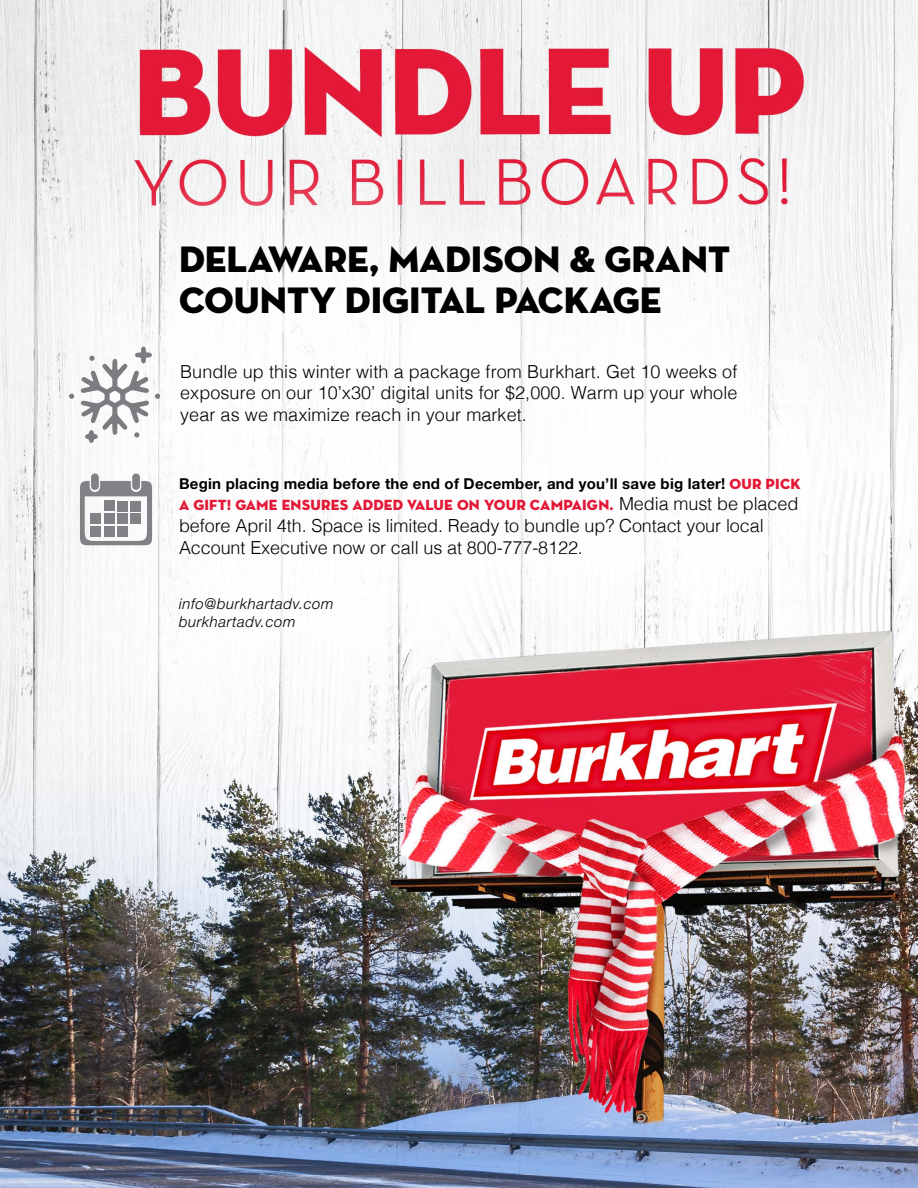
<style>
.page{position:relative;width:918px;height:1188px;background:#fff}
.page>*{position:absolute;margin:0;border:0;box-sizing:border-box;transform-origin:0 0}
.t1{font:37.5px/41.5px "Neutra Disp Titling";color:#000}
.t2{font:300 18px/21.6px "Helvetica";letter-spacing:-.005em;color:#000;text-align:justify}
.t3{font:700 15px "Helvetica Neue LT Std";letter-spacing:.015em;color:#000}
.t4{font:15px "Neutra Disp Titling";letter-spacing:.015em;color:#e31837}
.t5{font:italic 300 15px/18.6px "Helvetica Neue LT Std";letter-spacing:.04em;color:#000}
.s1{font-family:"Neutra Disp Titling";font-weight:400;color:#e31837}
.s2{font-family:"Helvetica";font-weight:300;font-size:18px;color:#000}
</style>
<div class="page">
<img style="left:0;top:0;width:918px;height:1188px">
<svg style="left:69px;top:394px;width:5px;height:5px"></svg>
<svg style="left:81px;top:347px;width:79px;height:96px"></svg>
<div style="left:91px;top:474px;width:8px;height:16px;background:#808285;border-radius:4px"></div>
<div style="left:132px;top:473px;width:8px;height:17px;background:#808285;border-radius:4px"></div>
<svg style="left:80px;top:481px;width:72px;height:64px"></svg>
<div style="left:104px;top:500px;width:11px;height:11px;background:#808285"></div>
<div style="left:117px;top:501px;width:11px;height:11px;background:#808285"></div>
<div style="left:130px;top:501px;width:11px;height:11px;background:#808285"></div>
<div style="left:90px;top:513px;width:11px;height:11px;background:#808285"></div>
<div style="left:104px;top:513px;width:11px;height:11px;background:#808285"></div>
<div style="left:117px;top:513px;width:11px;height:11px;background:#808285"></div>
<div style="left:130px;top:513px;width:11px;height:11px;background:#808285"></div>
<div style="left:90px;top:526px;width:11px;height:11px;background:#808285"></div>
<div style="left:104px;top:526px;width:11px;height:11px;background:#808285"></div>
<div style="left:117px;top:526px;width:11px;height:11px;background:#808285"></div>
<h1 class="t1" style="left:179px;top:239px;width:553px">DELAWARE, MADISON &amp; GRANT<br>COUNTY DIGITAL PACKAGE</h1>
<p class="t2" style="left:180px;top:359px;width:559px">Bundle up this winter with a package from Burkhart. Get 10 weeks of exposure on our 10’x30’ digital units for $2,000. Warm up your whole year as we maximize reach in your market.</p>
<p class="t3" style="left:179px;top:474px;width:623px">Begin placing media before the end of December, and you’ll save big later! <span class="s1">OUR PICK</span></p>
<p class="t4" style="left:179px;top:496px;width:621px">A GIFT! GAME ENSURES ADDED VALUE ON YOUR CAMPAIGN. <span class="s2">Media must be placed</span></p>
<p class="t2" style="left:179px;top:514px;width:586px">before April 4th. Space is limited. Ready to bundle up? Contact your local<br>Account Executive now or call us at 800-777-8122.</p>
<p class="t5" style="left:179px;top:594px;width:156px">info@burkhartadv.com burkhartadv.com</p>
</div>
